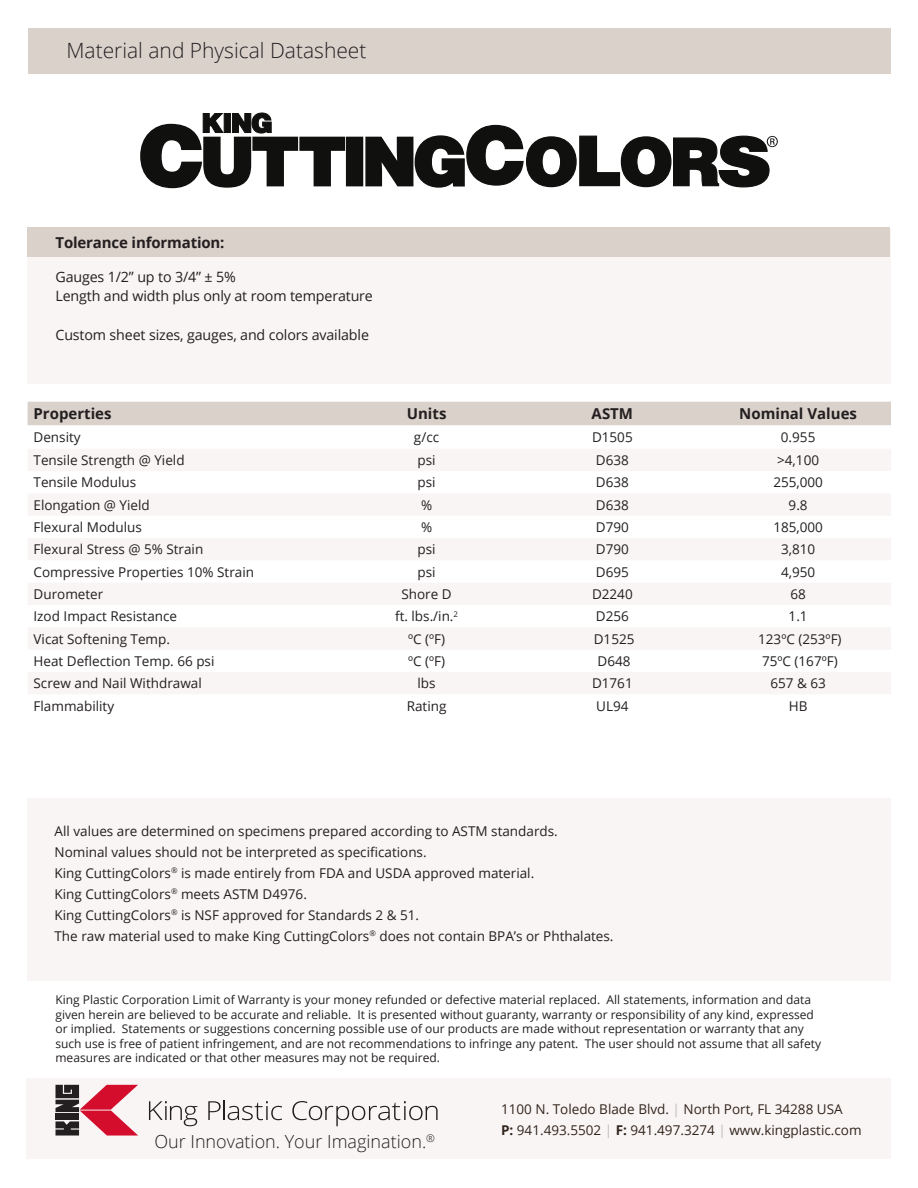
<style>
.page{position:relative;width:918px;height:1188px;background:#fff}
.page>*{position:absolute;margin:0;border:0;box-sizing:border-box;transform-origin:0 0}
.t1{font:300 21px "Open Sans";color:#231f20}
.t2{font:300 18px "Open Sans";color:#231f20}
.t3{font:700 15px "Open Sans";color:#231f20}
.t4{font:14.25px/19.5px "Open Sans";letter-spacing:-.01em;color:#231f20}
.t5{font:13.5px/21px "Open Sans";color:#231f20}
.t6{font:13.5px "Open Sans";color:#31251c}
.t7{font:12px/14.4px "Open Sans";color:#231f20}
.s1{color:#bdbbbb}
.s2{font-weight:700}
</style>
<div class="page">
<div style="left:27px;top:228px;width:863px;height:155px;background:#faf5f5"></div>
<div style="left:28px;top:28px;width:863px;height:45px;background:#dad1cb"></div>
<div style="left:27px;top:1078px;width:864px;height:82px;background:#faf5f5"></div>
<div style="left:28px;top:798px;width:863px;height:183px;background:#faf5f5"></div>
<div style="left:27px;top:227px;width:863px;height:30px;background:#dad1cb"></div>
<svg style="left:140px;top:113px;width:206px;height:75px"></svg>
<div style="left:346px;top:137px;width:17px;height:49px;background:#10100f"></div>
<svg style="left:365px;top:124px;width:413px;height:64px"></svg>
<div style="left:28px;top:402px;width:863px;height:23px;background:#dad1cb"></div>
<svg style="left:56px;top:1085px;width:82px;height:51px"></svg>
<svg style="left:149px;top:1101px;width:48px;height:25px"></svg>
<svg style="left:208px;top:1100px;width:74px;height:20px"></svg>
<svg style="left:292px;top:1101px;width:146px;height:25px"></svg>
<p class="t1" style="left:66px;top:36px;width:302px">Material and Physical Datasheet</p>
<p class="t3" style="left:56px;top:232px;width:171px">Tolerance information:</p>
<p class="t4" style="left:56px;top:267px;width:319px">Gauges 1/2” up to 3/4” ± 5%<br>Length and width plus only at room temperature</p>
<p class="t4" style="left:56px;top:325px;width:315px">Custom sheet sizes, gauges, and colors available</p>
<p class="t3" style="left:34px;top:403px;width:80px">Properties</p>
<p class="t3" style="left:407px;top:403px;width:41px">Units</p>
<p class="t3" style="left:592px;top:403px;width:43px">ASTM</p>
<p class="t3" style="left:739px;top:403px;width:119px">Nominal Values</p>
<p class="t5" style="left:34px;top:426px;width:49px">Density</p>
<p class="t5" style="left:414px;top:426px;width:27px">g/cc</p>
<p class="t5" style="left:592px;top:426px;width:42px">D1505</p>
<p class="t5" style="left:781px;top:426px;width:36px">0.955</p>
<p class="t5" style="left:34px;top:449px;width:153px">Tensile Strength @ Yield</p>
<p class="t5" style="left:418px;top:449px;width:20px">psi</p>
<p class="t5" style="left:596px;top:449px;width:35px">D638</p>
<p class="t5" style="left:777px;top:449px;width:43px">&gt;4,100</p>
<p class="t5" style="left:34px;top:472px;width:104px">Tensile Modulus</p>
<p class="t5" style="left:418px;top:472px;width:20px">psi</p>
<p class="t5" style="left:596px;top:472px;width:35px">D638</p>
<p class="t5" style="left:773px;top:472px;width:51px">255,000</p>
<p class="t5" style="left:34px;top:494px;width:118px">Elongation @ Yield</p>
<p class="t5" style="left:421px;top:494px;width:13px">%</p>
<p class="t5" style="left:596px;top:494px;width:35px">D638</p>
<p class="t5" style="left:789px;top:494px;width:21px">9.8</p>
<p class="t5" style="left:34px;top:516px;width:110px">Flexural Modulus</p>
<p class="t5" style="left:421px;top:516px;width:13px">%</p>
<p class="t5" style="left:596px;top:516px;width:35px">D790</p>
<p class="t5" style="left:773px;top:516px;width:51px">185,000</p>
<p class="t5" style="left:34px;top:539px;width:171px">Flexural Stress @ 5% Strain</p>
<p class="t5" style="left:418px;top:539px;width:20px">psi</p>
<p class="t5" style="left:596px;top:539px;width:35px">D790</p>
<p class="t5" style="left:781px;top:539px;width:36px">3,810</p>
<p class="t5" style="left:34px;top:561px;width:222px">Compressive Properties 10% Strain</p>
<p class="t5" style="left:418px;top:561px;width:20px">psi</p>
<p class="t5" style="left:596px;top:561px;width:35px">D695</p>
<p class="t5" style="left:781px;top:561px;width:36px">4,950</p>
<p class="t5" style="left:34px;top:583px;width:71px">Durometer</p>
<p class="t5" style="left:401px;top:583px;width:52px">Shore D</p>
<p class="t5" style="left:592px;top:583px;width:42px">D2240</p>
<p class="t5" style="left:790px;top:583px;width:17px">68</p>
<p class="t5" style="left:34px;top:606px;width:145px">Izod Impact Resistance</p>
<p class="t5" style="left:395px;top:606px;width:64px">ft. lbs./in.<sup>2</sup></p>
<p class="t5" style="left:596px;top:606px;width:35px">D256</p>
<p class="t5" style="left:789px;top:606px;width:21px">1.1</p>
<p class="t5" style="left:34px;top:628px;width:138px">Vicat Softening Temp.</p>
<p class="t5" style="left:408px;top:628px;width:39px">ºC (ºF)</p>
<p class="t5" style="left:594px;top:628px;width:42px">D1525</p>
<p class="t5" style="left:758px;top:628px;width:85px">123ºC (253ºF)</p>
<p class="t5" style="left:34px;top:650px;width:182px">Heat Deflection Temp. 66 psi</p>
<p class="t5" style="left:408px;top:650px;width:39px">ºC (ºF)</p>
<p class="t5" style="left:598px;top:650px;width:35px">D648</p>
<p class="t5" style="left:762px;top:650px;width:77px">75ºC (167ºF)</p>
<p class="t5" style="left:34px;top:673px;width:170px">Screw and Nail Withdrawal</p>
<p class="t5" style="left:418px;top:673px;width:20px">lbs</p>
<p class="t5" style="left:592px;top:673px;width:42px">D1761</p>
<p class="t5" style="left:770px;top:673px;width:57px">657 &amp; 63</p>
<p class="t5" style="left:34px;top:695px;width:82px">Flammability</p>
<p class="t5" style="left:407px;top:695px;width:41px">Rating</p>
<p class="t5" style="left:596px;top:695px;width:34px">UL94</p>
<p class="t5" style="left:789px;top:695px;width:20px">HB</p>
<p class="t5" style="left:55px;top:820px;width:505px">All values are determined on specimens prepared according to ASTM standards.</p>
<p class="t5" style="left:55px;top:841px;width:374px">Nominal values should not be interpreted as specifications.</p>
<p class="t5" style="left:55px;top:862px;width:481px">King CuttingColors<sup>®</sup> is made entirely from FDA and USDA approved material.</p>
<p class="t5" style="left:55px;top:883px;width:561px">King CuttingColors<sup>®</sup> meets ASTM D4976.<br>King CuttingColors<sup>®</sup> is NSF approved for Standards 2 &amp; 51.<br>The raw material used to make King CuttingColors<sup>®</sup> does not contain BPA’s or Phthalates.</p>
<p class="t7" style="left:56px;top:993px;width:767px">King Plastic Corporation Limit of Warranty is your money refunded or defective material replaced. All statements, information and data given herein are believed to be accurate and reliable. It is presented without guaranty, warranty or responsibility of any kind, expressed or implied. Statements or suggestions concerning possible use of our products are made without representation or warranty that any such use is free of patient infringement, and are not recommendations to infringe any patent. The user should not assume that all safety measures are indicated or that other measures may not be required.</p>
<p class="t6" style="left:501px;top:1100px;width:343px">1100 N. Toledo Blade Blvd. <span class="s1">|</span> North Port, FL 34288 USA</p>
<p class="t6" style="left:501px;top:1121px;width:362px"><span class="s2">P:</span> 941.493.5502 <span class="s1">|</span> <span class="s2">F:</span> 941.497.3274 <span class="s1">|</span> www.kingplastic.com</p>
<p class="t2" style="left:154px;top:1129px;width:282px">Our Innovation. Your Imagination.<sup>®</sup></p>
</div>
